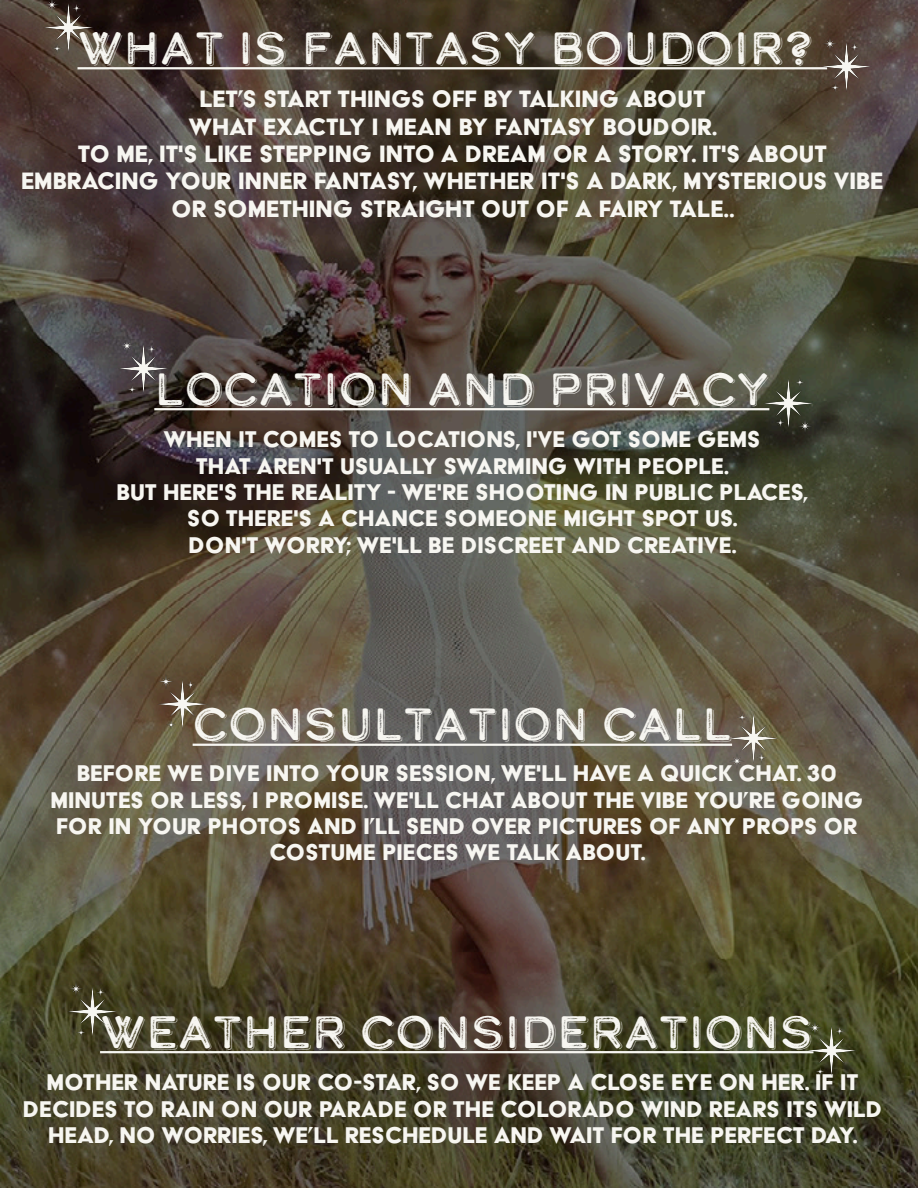
<style>
.page{position:relative;width:918px;height:1188px;background:#fff}
.page>*{position:absolute;margin:0;border:0;box-sizing:border-box;transform-origin:0 0}
.t1{font:45px "Calder Dark Grit Shadow";color:#f7f6f1}
.t2{font:27.3px/27.3px "Acier BAT Text Solid";color:#f7f6f1;text-align:center}
.t3{font:26.25px/26.2px "Acier BAT Text Solid";color:#f7f6f1;text-align:center}
</style>
<div class="page">
<img style="left:0;top:0;width:918px;height:1188px">
<hr style="left:78px;top:67px;width:749px;height:2px;background:#f7f6f1">
<hr style="left:154px;top:408px;width:615px;height:2px;background:#f7f6f1">
<hr style="left:193px;top:744px;width:539px;height:2px;background:#f7f6f1">
<hr style="left:100px;top:1051px;width:713px;height:2px;background:#f7f6f1">
<img style="left:104px;top:328px;width:78px;height:77px">
<img style="left:749px;top:366px;width:78px;height:78px">
<img style="left:29px;top:0;width:78px;height:64px">
<img style="left:808px;top:26px;width:78px;height:77px">
<img style="left:143px;top:663px;width:78px;height:78px">
<img style="left:715px;top:702px;width:77px;height:78px">
<img style="left:53px;top:971px;width:78px;height:77px">
<img style="left:792px;top:1009px;width:78px;height:78px">
<h1 class="t1" style="left:78px;top:17px;width:738px">WHAT IS FANTASY BOUDOIR?</h1>
<p class="t2" style="left:21px;top:85px;width:864px">LET’S START THINGS OFF BY TALKING ABOUT<br>WHAT EXACTLY I MEAN BY FANTASY BOUDOIR.<br>TO ME, IT'S LIKE STEPPING INTO A DREAM OR A STORY. IT'S ABOUT EMBRACING YOUR INNER FANTASY, WHETHER IT'S A DARK, MYSTERIOUS VIBE OR SOMETHING STRAIGHT OUT OF A FAIRY TALE..</p>
<h1 class="t1" style="left:154px;top:358px;width:617px">LOCATION AND PRIVACY</h1>
<p class="t3" style="left:116px;top:426px;width:694px">WHEN IT COMES TO LOCATIONS, I'VE GOT SOME GEMS<br>THAT AREN'T USUALLY SWARMING WITH PEOPLE.<br>BUT HERE'S THE REALITY - WE'RE SHOOTING IN PUBLIC PLACES, SO THERE'S A CHANCE SOMEONE MIGHT SPOT US.<br>DON'T WORRY; WE'LL BE DISCREET AND CREATIVE.</p>
<h1 class="t1" style="left:193px;top:694px;width:541px">CONSULTATION CALL</h1>
<p class="t3" style="left:50px;top:760px;width:814px">BEFORE WE DIVE INTO YOUR SESSION, WE'LL HAVE A QUICK CHAT. 30<br>MINUTES OR LESS, I PROMISE. WE'LL CHAT ABOUT THE VIBE YOU’RE GOING FOR IN YOUR PHOTOS AND I’LL SEND OVER PICTURES OF ANY PROPS OR COSTUME PIECES WE TALK ABOUT.</p>
<h1 class="t1" style="left:100px;top:1001px;width:715px">WEATHER CONSIDERATIONS</h1>
<p class="t3" style="left:23px;top:1069px;width:861px">MOTHER NATURE IS OUR CO-STAR, SO WE KEEP A CLOSE EYE ON HER. IF IT<br>DECIDES TO RAIN ON OUR PARADE OR THE COLORADO WIND REARS ITS WILD<br>HEAD, NO WORRIES, WE’LL RESCHEDULE AND WAIT FOR THE PERFECT DAY.</p>
</div>
